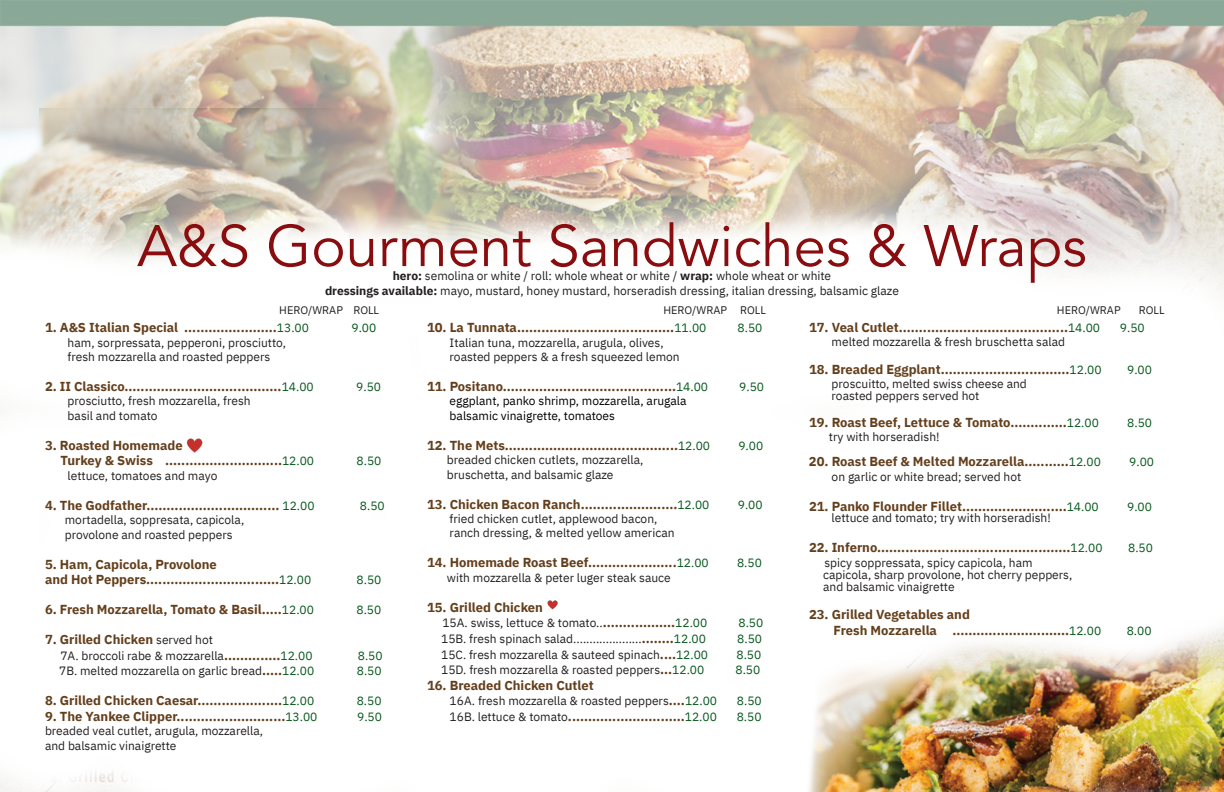
<style>
.page{position:relative;width:1224px;height:792px;background:#fff}
.page>*{position:absolute;margin:0;border:0;box-sizing:border-box;transform-origin:0 0}
.t1{font:58px "Avenir";color:#890c0f}
.t2{font:700 13px/15.6px "IBM Plex Sans";color:#643f1c}
.t3{font:12px/14.4px "IBM Plex Sans";color:#231f20}
.t4{font:12px "IBM Plex Sans";color:#06571c}
.t5{font:12px "IBM Plex Sans";color:#000}
.t6{font:11px "IBM Plex Sans";color:#231f20}
.s1{font-weight:700}
.s2{font-weight:400;font-size:12px;color:#06571c}
.s3{font-weight:400;font-size:12px;color:#231f20}
.s4{font-weight:700;font-size:13px;color:#643f1c}
.s5{color:#06571c}
</style>
<div class="page">
<img style="left:0;top:0;width:1224px;height:792px">
<img style="left:177px;top:423px;width:38px;height:44px">
<img style="left:542px;top:591px;width:23px;height:28px">
<p class="t1" style="left:137px;top:212px;width:951px">A&amp;S Gourment Sandwiches &amp; Wraps</p>
<p class="t3" style="left:325px;top:268px;width:575px;text-align:center"><span class="s1">hero:</span> semolina or white / roll: whole wheat or white / <span class="s1">wrap:</span> whole wheat or white<br><span class="s1">dressings available:</span> mayo, mustard, honey mustard, horseradish dressing, italian dressing, balsamic glaze</p>
<p class="t6" style="left:279px;top:301px;width:101px">HERO/WRAP ROLL</p>
<p class="t6" style="left:663px;top:301px;width:104px">HERO/WRAP ROLL</p>
<p class="t6" style="left:1057px;top:301px;width:65px">HERO/WRAP</p>
<p class="t6" style="left:1139px;top:301px;width:27px">ROLL</p>
<p class="t2" style="left:45px;top:319px;width:266px">1. A&amp;S Italian Special .......................<span class="s2">13.00</span></p>
<p class="t4" style="left:351px;top:319px;width:26px">9.00</p>
<p class="t3" style="left:68px;top:334px;width:220px">ham, sorpressata, pepperoni, prosciutto, fresh mozzarella and roasted peppers</p>
<p class="t2" style="left:45px;top:378px;width:270px">2. II Classico.......................................<span class="s2">14.00</span></p>
<p class="t4" style="left:356px;top:378px;width:26px">9.50</p>
<p class="t3" style="left:68px;top:393px;width:185px">prosciutto, fresh mozzarella, fresh basil and tomato</p>
<p class="t2" style="left:45px;top:436px;width:139px">3. Roasted Homemade</p>
<p class="t2" style="left:60px;top:452px;width:255px">Turkey &amp; Swiss .............................<span class="s2">12.00</span></p>
<p class="t4" style="left:357px;top:452px;width:26px">8.50</p>
<p class="t3" style="left:68px;top:467px;width:151px">lettuce, tomatoes and mayo</p>
<p class="t2" style="left:45px;top:496px;width:271px">4. The Godfather................................. <span class="s2">12.00</span></p>
<p class="t4" style="left:360px;top:496px;width:26px">8.50</p>
<p class="t3" style="left:65px;top:512px;width:181px">mortadella, soppresata, capicola, provolone and roasted peppers</p>
<p class="t2" style="left:45px;top:555px;width:268px">5. Ham, Capicola, Provolone<br>and Hot Peppers.................................<span class="s2">12.00</span></p>
<p class="t4" style="left:357px;top:571px;width:26px">8.50</p>
<p class="t2" style="left:45px;top:601px;width:271px">6. Fresh Mozzarella, Tomato &amp; Basil.....<span class="s2">12.00</span></p>
<p class="t4" style="left:356px;top:601px;width:26px">8.50</p>
<p class="t2" style="left:45px;top:631px;width:170px">7. Grilled Chicken <span class="s3">served hot</span></p>
<p class="t3" style="left:60px;top:647px;width:254px">7A. broccoli rabe &amp; mozzarella<span class="s4">..............</span><span class="s5">12.00</span></p>
<p class="t4" style="left:358px;top:646px;width:26px">8.50</p>
<p class="t3" style="left:59px;top:663px;width:257px">7B. melted mozzarella on garlic bread<span class="s4">.....</span><span class="s5">12.00</span></p>
<p class="t4" style="left:357px;top:662px;width:26px">8.50</p>
<p class="t2" style="left:45px;top:692px;width:271px">8. Grilled Chicken Caesar.....................<span class="s2">12.00</span></p>
<p class="t4" style="left:357px;top:692px;width:26px">8.50</p>
<p class="t2" style="left:45px;top:708px;width:274px">9. The Yankee Clipper...........................<span class="s2">13.00</span></p>
<p class="t4" style="left:357px;top:708px;width:26px">9.50</p>
<p class="t3" style="left:45px;top:723px;width:220px">breaded veal cutlet, arugula, mozzarella,</p>
<p class="t3" style="left:45px;top:737px;width:133px">and balsamic vinaigrette</p>
<p class="t2" style="left:427px;top:319px;width:281px">10. La Tunnata.......................................<span class="s2">11.00</span></p>
<p class="t4" style="left:738px;top:319px;width:26px">8.50</p>
<p class="t3" style="left:450px;top:334px;width:232px">Italian tuna, mozzarella, arugula, olives, roasted peppers &amp; a fresh squeezed lemon</p>
<p class="t2" style="left:427px;top:378px;width:283px">11. Positano...........................................<span class="s2">14.00</span></p>
<p class="t4" style="left:739px;top:378px;width:26px">9.50</p>
<p class="t5" style="left:450px;top:392px;width:238px">eggplant, panko shrimp, mozzarella, arugala</p>
<p class="t5" style="left:450px;top:406px;width:167px">balsamic vinaigrette, tomatoes</p>
<p class="t2" style="left:427px;top:436px;width:285px">12. The Mets...........................................<span class="s2">12.00</span></p>
<p class="t4" style="left:738px;top:436px;width:26px">9.00</p>
<p class="t3" style="left:447px;top:452px;width:198px">breaded chicken cutlets, mozzarella, bruschetta, and balsamic glaze</p>
<p class="t2" style="left:427px;top:495px;width:284px">13. Chicken Bacon Ranch........................<span class="s2">12.00</span></p>
<p class="t4" style="left:738px;top:495px;width:26px">9.00</p>
<p class="t3" style="left:450px;top:511px;width:226px">fried chicken cutlet, applewood bacon, ranch dressing, &amp; melted yellow american</p>
<p class="t2" style="left:427px;top:554px;width:283px">14. Homemade Roast Beef......................<span class="s2">12.00</span></p>
<p class="t4" style="left:737px;top:554px;width:26px">8.50</p>
<p class="t3" style="left:447px;top:569px;width:225px">with mozzarella &amp; peter luger steak sauce</p>
<p class="t2" style="left:427px;top:598px;width:117px">15. Grilled Chicken</p>
<p class="t3" style="left:442px;top:615px;width:267px">15A. swiss, lettuce &amp; tomato..<span class="s4">..................</span><span class="s5">12.00</span></p>
<p class="t4" style="left:739px;top:614px;width:26px">8.50</p>
<p class="t3" style="left:441px;top:631px;width:266px">15B. fresh spinach salad.....................<span class="s4">........</span><span class="s5">12.00</span></p>
<p class="t4" style="left:737px;top:630px;width:26px">8.50</p>
<p class="t3" style="left:441px;top:646px;width:269px">15C. fresh mozzarella &amp; sauteed spinach<span class="s4">....</span><span class="s5">12.00</span></p>
<p class="t4" style="left:736px;top:645px;width:26px">8.50</p>
<p class="t3" style="left:441px;top:662px;width:265px">15D. fresh mozzarella &amp; roasted peppers<span class="s4">...</span><span class="s5">12.00</span></p>
<p class="t4" style="left:736px;top:661px;width:26px">8.50</p>
<p class="t2" style="left:427px;top:676px;width:168px">16. Breaded Chicken Cutlet</p>
<p class="t3" style="left:450px;top:693px;width:269px">16A. fresh mozzarella &amp; roasted peppers<span class="s4">....</span><span class="s5">12.00</span></p>
<p class="t4" style="left:737px;top:692px;width:26px">8.50</p>
<p class="t2" style="left:450px;top:708px;width:269px"><span class="s3">16B. lettuce &amp; tomato</span>.............................<span class="s2">12.00</span></p>
<p class="t4" style="left:737px;top:708px;width:26px">8.50</p>
<p class="t2" style="left:809px;top:319px;width:293px">17. Veal Cutlet..........................................<span class="s2">14.00</span></p>
<p class="t4" style="left:1120px;top:319px;width:26px">9.50</p>
<p class="t3" style="left:832px;top:334px;width:235px">melted mozzarella &amp; fresh bruschetta salad</p>
<p class="t2" style="left:809px;top:361px;width:294px">18. Breaded Eggplant................................<span class="s2">12.00</span></p>
<p class="t4" style="left:1127px;top:361px;width:26px">9.00</p>
<p class="t3" style="left:832px;top:377px;width:197px;line-height:12px">proscuitto, melted swiss cheese and roasted peppers served hot</p>
<p class="t2" style="left:809px;top:413px;width:291px">19. Roast Beef, Lettuce &amp; Tomato..............<span class="s2">12.00</span></p>
<p class="t4" style="left:1127px;top:413px;width:26px">8.50</p>
<p class="t3" style="left:829px;top:429px;width:112px">try with horseradish!</p>
<p class="t2" style="left:809px;top:453px;width:293px">20. Roast Beef &amp; Melted Mozzarella...........<span class="s2">12.00</span></p>
<p class="t4" style="left:1129px;top:453px;width:26px">9.00</p>
<p class="t3" style="left:832px;top:468px;width:191px">on garlic or white bread; served hot</p>
<p class="t2" style="left:809px;top:497px;width:291px">21. Panko Flounder Fillet..........................<span class="s2">14.00</span></p>
<p class="t4" style="left:1127px;top:497px;width:26px">9.00</p>
<p class="t3" style="left:832px;top:509px;width:221px">lettuce and tomato; try with horseradish!</p>
<p class="t2" style="left:809px;top:538px;width:295px">22. Inferno................................................<span class="s2">12.00</span></p>
<p class="t4" style="left:1128px;top:538px;width:26px">8.50</p>
<p class="t3" style="left:823px;top:556px;width:251px;line-height:12px">spicy soppressata, spicy capicola, ham capicola, sharp provolone, hot cherry peppers, and balsamic vinaigrette</p>
<p class="t2" style="left:834px;top:606px;width:269px;text-indent:-25px">23. Grilled Vegetables and<br>Fresh Mozzarella .............................<span class="s2">12.00</span></p>
<p class="t4" style="left:1127px;top:621px;width:26px">8.00</p>
</div>
